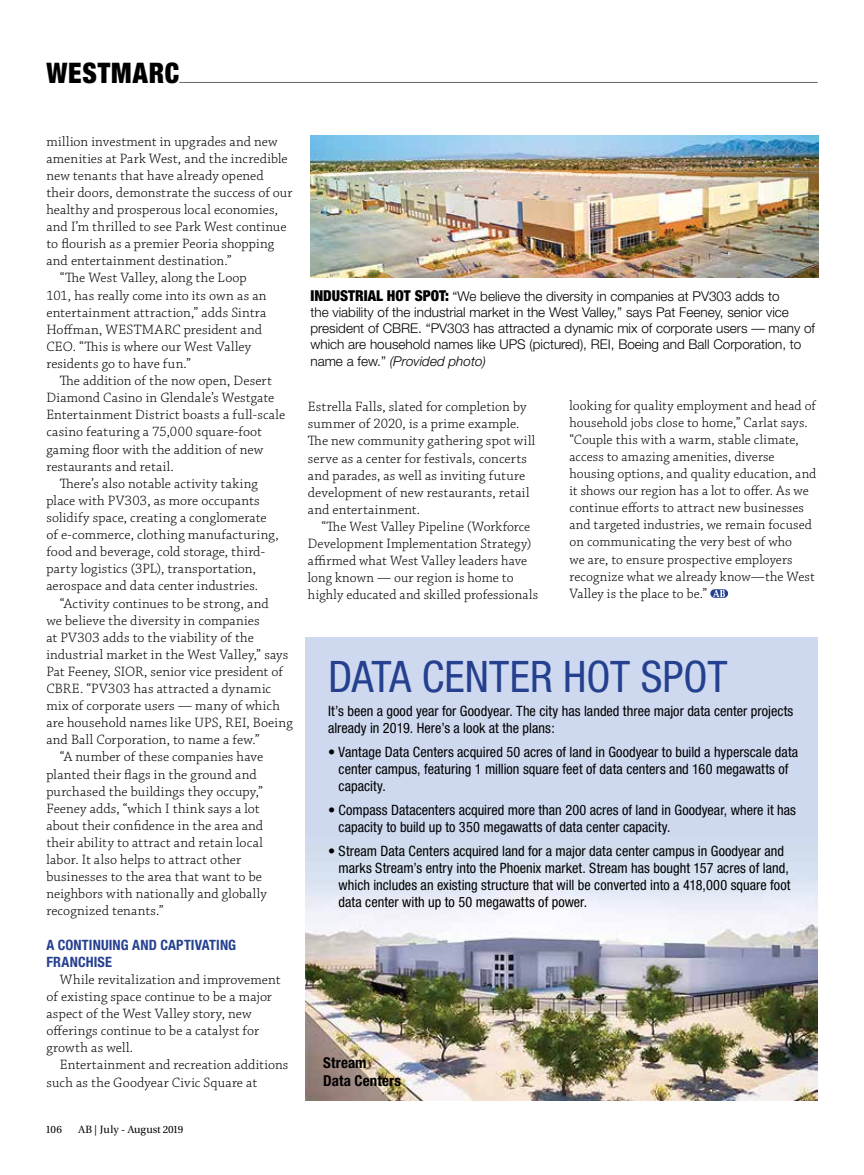
<style>
.page{position:relative;width:864px;height:1175px;background:#fff}
.page>*{position:absolute;margin:0;border:0;box-sizing:border-box;transform-origin:0 0}
.t1{font:condensed 43.5px "Helvetica Neue";color:#25408f}
.t2{font:900 condensed 28.35px "Helvetica Neue";letter-spacing:.03em;color:#000;scale:.95 1}
.t3{font:700 condensed 15px/18px "Helvetica Neue";letter-spacing:.01em;color:#000}
.t4{font:300 14.25px/17.1px "Chaparral Pro";letter-spacing:.01em;color:#000}
.t5{font:condensed 14.25px/17.1px "Helvetica Neue";letter-spacing:.005em;color:#000}
.t6{font:700 condensed 14.25px/17.1px "Helvetica Neue";letter-spacing:.01em;color:#25408f}
.t7{font:300 13.5px/16.2px "Helvetica Neue";color:#000}
.t8{font:10.5px "Utopia";letter-spacing:-.005em;color:#000}
.s1{font-weight:900;font-stretch:condensed;font-size:15px}
.s2{font-style:italic}
</style>
<div class="page">
<hr style="left:179px;top:82px;width:639px;height:1px;background:#636466">
<img style="left:306px;top:638px;width:512px;height:462px">
<svg style="left:710px;top:589px;width:18px;height:9px"></svg>
<svg style="left:714px;top:590px;width:11px;height:6px"></svg>
<img style="left:310px;top:135px;width:509px;height:143px">
<h2 class="t2" style="left:46px;top:55px;width:141px">WESTMARC</h2>
<p class="t4" style="left:46px;top:133px;width:233px">million investment in upgrades and new</p>
<p class="t4" style="left:46px;top:150px;width:243px">amenities at Park West, and the incredible</p>
<p class="t4" style="left:46px;top:167px;width:219px">new tenants that have already opened</p>
<p class="t4" style="left:46px;top:184px;width:248px">their doors, demonstrate the success of our</p>
<p class="t4" style="left:46px;top:202px;width:233px">healthy and prosperous local economies,</p>
<p class="t4" style="left:46px;top:219px;width:242px">and I’m thrilled to see Park West continue</p>
<p class="t4" style="left:46px;top:236px;width:229px">to flourish as a premier Peoria shopping</p>
<p class="t4" style="left:46px;top:253px;width:187px">and entertainment destination.”</p>
<p class="t4" style="left:60px;top:270px;width:188px">“The West Valley, along the Loop</p>
<p class="t4" style="left:46px;top:287px;width:222px">101, has really come into its own as an</p>
<p class="t4" style="left:46px;top:304px;width:221px">entertainment attraction,” adds Sintra</p>
<p class="t4" style="left:46px;top:321px;width:217px">Hoffman, WESTMARC president and</p>
<p class="t4" style="left:46px;top:338px;width:206px">CEO. “This is where our West Valley</p>
<p class="t4" style="left:46px;top:355px;width:146px">residents go to have fun.”</p>
<p class="t4" style="left:60px;top:373px;width:214px">The addition of the now open, Desert</p>
<p class="t4" style="left:46px;top:390px;width:229px">Diamond Casino in Glendale’s Westgate</p>
<p class="t4" style="left:46px;top:407px;width:240px">Entertainment District boasts a full-scale</p>
<p class="t4" style="left:46px;top:424px;width:217px">casino featuring a 75,000 square-foot</p>
<p class="t4" style="left:46px;top:441px;width:218px">gaming floor with the addition of new</p>
<p class="t4" style="left:46px;top:458px;width:129px">restaurants and retail.</p>
<p class="t4" style="left:60px;top:475px;width:199px">There’s also notable activity taking</p>
<p class="t4" style="left:46px;top:492px;width:215px">place with PV303, as more occupants</p>
<p class="t4" style="left:46px;top:509px;width:222px">solidify space, creating a conglomerate</p>
<p class="t4" style="left:46px;top:526px;width:234px">of e-commerce, clothing manufacturing,</p>
<p class="t4" style="left:46px;top:544px;width:220px">food and beverage, cold storage, third-</p>
<p class="t4" style="left:46px;top:561px;width:211px">party logistics (3PL), transportation,</p>
<p class="t4" style="left:46px;top:578px;width:213px">aerospace and data center industries.</p>
<p class="t4" style="left:60px;top:595px;width:210px">“Activity continues to be strong, and</p>
<p class="t4" style="left:46px;top:612px;width:215px">we believe the diversity in companies</p>
<p class="t4" style="left:46px;top:629px;width:209px">at PV303 adds to the viability of the</p>
<p class="t4" style="left:46px;top:646px;width:243px">industrial market in the West Valley,” says</p>
<p class="t4" style="left:46px;top:663px;width:238px">Pat Feeney, SIOR, senior vice president of</p>
<p class="t4" style="left:46px;top:680px;width:226px">CBRE. “PV303 has attracted a dynamic</p>
<p class="t4" style="left:46px;top:697px;width:235px">mix of corporate users — many of which</p>
<p class="t4" style="left:46px;top:715px;width:248px">are household names like UPS, REI, Boeing</p>
<p class="t4" style="left:46px;top:732px;width:215px">and Ball Corporation, to name a few.”</p>
<p class="t4" style="left:60px;top:749px;width:205px">“A number of these companies have</p>
<p class="t4" style="left:46px;top:766px;width:212px">planted their flags in the ground and</p>
<p class="t4" style="left:46px;top:783px;width:218px">purchased the buildings they occupy,”</p>
<p class="t4" style="left:46px;top:800px;width:215px">Feeney adds, “which I think says a lot</p>
<p class="t4" style="left:46px;top:817px;width:218px">about their confidence in the area and</p>
<p class="t4" style="left:46px;top:834px;width:218px">their ability to attract and retain local</p>
<p class="t4" style="left:46px;top:851px;width:196px">labor. It also helps to attract other</p>
<p class="t4" style="left:46px;top:868px;width:217px">businesses to the area that want to be</p>
<p class="t4" style="left:46px;top:886px;width:222px">neighbors with nationally and globally</p>
<p class="t4" style="left:46px;top:903px;width:119px">recognized tenants.”</p>
<p class="t6" style="left:46px;top:935px;width:191px">A CONTINUING AND CAPTIVATING<br>FRANCHISE</p>
<p class="t4" style="left:46px;top:971px;width:236px;text-indent:13px">While revitalization and improvement of existing space continue to be a major aspect of the West Valley story, new offerings continue to be a catalyst for growth as well.</p>
<p class="t4" style="left:46px;top:1057px;width:244px;text-indent:13px">Entertainment and recreation additions such as the Goodyear Civic Square at</p>
<p class="t8" style="left:45px;top:1124px;width:18px">106</p>
<p class="t8" style="left:79px;top:1124px;width:106px">AB | July - August 2019</p>
<p class="t7" style="left:310px;top:287px;width:506px"><span class="s1">INDUSTRIAL HOT SPOT:</span> “We believe the diversity in companies at PV303 adds to<br>the viability of the industrial market in the West Valley,” says Pat Feeney, senior vice president of CBRE. “PV303 has attracted a dynamic mix of corporate users — many of which are household names like UPS (pictured), REI, Boeing and Ball Corporation, to name a few.” <span class="s2">(Provided photo)</span></p>
<p class="t4" style="left:308px;top:399px;width:229px">Estrella Falls, slated for completion by summer of 2020, is a prime example.<br>The new community gathering spot will serve as a center for festivals, concerts and parades, as well as inviting future development of new restaurants, retail and entertainment.</p>
<p class="t4" style="left:308px;top:518px;width:232px;text-indent:14px">“The West Valley Pipeline (Workforce Development Implementation Strategy) affirmed what West Valley leaders have long known — our region is home to highly educated and skilled professionals</p>
<p class="t4" style="left:570px;top:397px;width:248px">looking for quality employment and head of household jobs close to home,” Carlat says. “Couple this with a warm, stable climate, access to amazing amenities, diverse housing options, and quality education, and it shows our region has a lot to offer. As we continue efforts to attract new businesses and targeted industries, we remain focused on communicating the very best of who<br>we are, to ensure prospective employers recognize what we already know—the West Valley is the place to be.”</p>
<h1 class="t1" style="left:328px;top:651px;width:401px">DATA CENTER HOT SPOT</h1>
<p class="t5" style="left:328px;top:702px;width:467px">It’s been a good year for Goodyear. The city has landed three major data center projects already in 2019. Here’s a look at the plans:</p>
<p class="t5" style="left:339px;top:743px;width:461px;text-indent:-11px">• Vantage Data Centers acquired 50 acres of land in Goodyear to build a hyperscale data center campus, featuring 1 million square feet of data centers and 160 megawatts of capacity.</p>
<p class="t5" style="left:339px;top:801px;width:459px;text-indent:-11px">• Compass Datacenters acquired more than 200 acres of land in Goodyear, where it has capacity to build up to 350 megawatts of data center capacity.</p>
<p class="t5" style="left:339px;top:842px;width:453px;text-indent:-11px">• Stream Data Centers acquired land for a major data center campus in Goodyear and marks Stream’s entry into the Phoenix market. Stream has bought 157 acres of land, which includes an existing structure that will be converted into a 418,000 square foot data center with up to 50 megawatts of power.</p>
<p class="t3" style="left:323px;top:1053px;width:79px">Stream<br>Data Centers</p>
</div>
